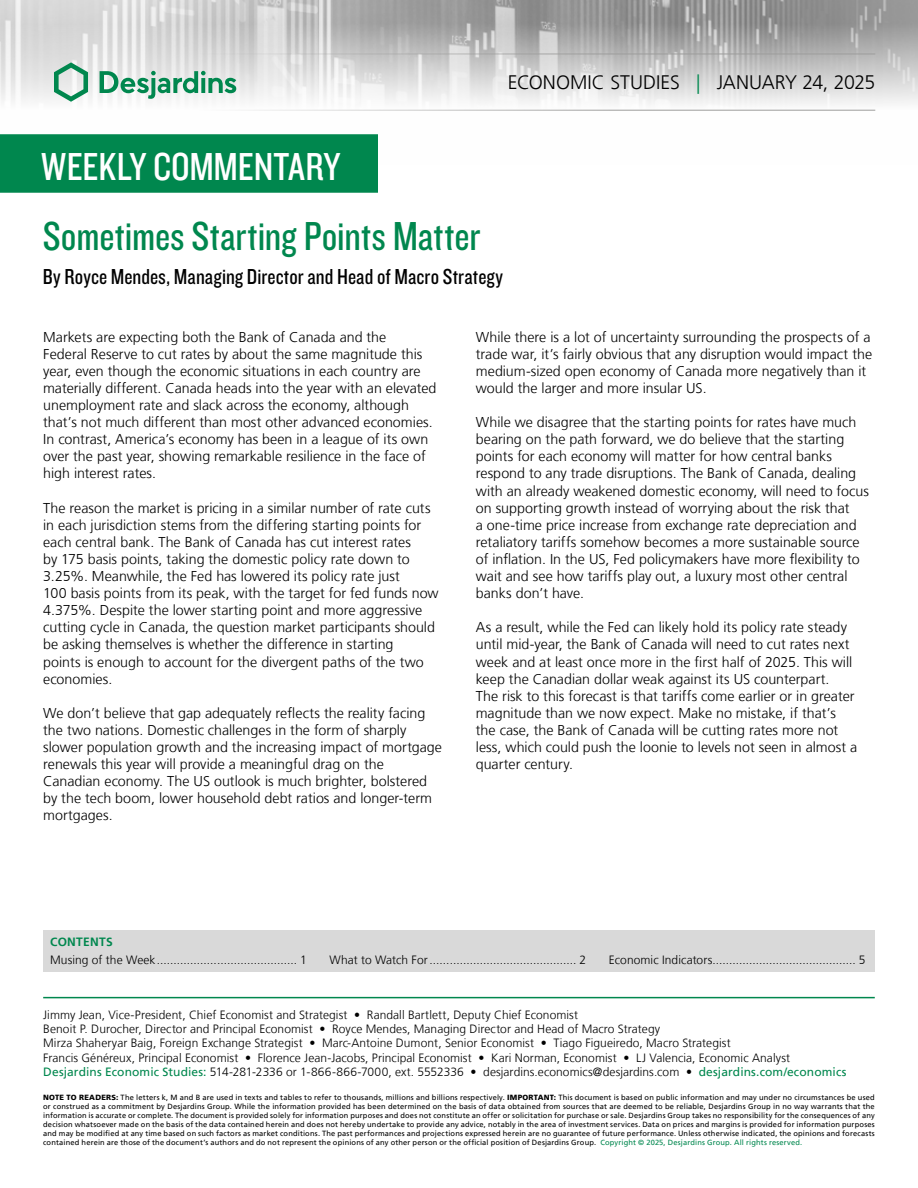
<style>
.page{position:relative;width:918px;height:1188px;background:#fff}
.page>*{position:absolute;margin:0;border:0;box-sizing:border-box;transform-origin:0 0}
.t1{font:42px "Knockout 29 Junior Ltweight";color:#00874e}
.t2{font:40.5px "Knockout 29 Junior Ltweight";color:#fff}
.t3{font:22.5px "Knockout 29 Junior Ltweight";letter-spacing:.005em;color:#000}
.t4{font:300 19.5px "Frutiger LT";color:#000}
.t5{font:300 14.25px/17.1px "Frutiger LT";color:#000}
.t6{font:300 12px/14.4px "Frutiger LT";letter-spacing:.005em;color:#000}
.t7{font:700 12px "Frutiger LT";letter-spacing:.02em;color:#00874e}
.t8{font:7.5px/9px "Frutiger LT";letter-spacing:.02em;color:#000;text-align:justify}
.s1{color:#00874e}
.s2{font-weight:400;color:#00874e}
.s3{font-weight:900}
</style>
<div class="page">
<img style="left:0;top:0;width:918px;height:111px">
<hr style="left:43px;top:54px;width:832px;height:1px;background:#9d9d9c">
<hr style="left:43px;top:110px;width:832px;height:1px;background:#9d9d9c">
<svg style="left:54px;top:62px;width:34px;height:40px"></svg>
<svg style="left:100px;top:71px;width:136px;height:28px"></svg>
<div style="left:0;top:135px;width:377px;height:57px;background:#00874e"></div>
<div style="left:0;top:134px;width:378px;height:59px;border:2px solid #00874e"></div>
<hr style="left:43px;top:997px;width:832px;height:1px;background:#00874e">
<div style="left:43px;top:931px;width:832px;height:41px;background:#d9d9d9"></div>
<h2 class="t2" style="left:41px;top:140px;width:300px">WEEKLY COMMENTARY</h2>
<h3 class="t4" style="left:508px;top:72px;width:369px">ECONOMIC STUDIES <span class="s1">|</span> JANUARY 24, 2025</h3>
<h1 class="t1" style="left:43px;top:209px;width:439px">Sometimes Starting Points Matter</h1>
<h3 class="t3" style="left:43px;top:262px;width:462px">By Royce Mendes, Managing Director and Head of Macro Strategy</h3>
<p class="t5" style="left:43px;top:328px;width:395px">Markets are expecting both the Bank of Canada and the<br>Federal Reserve to cut rates by about the same magnitude this year, even though the economic situations in each country are materially different. Canada heads into the year with an elevated unemployment rate and slack across the economy, although that’s not much different than most other advanced economies.<br>In contrast, America’s economy has been in a league of its own over the past year, showing remarkable resilience in the face of high interest rates.</p>
<p class="t5" style="left:43px;top:499px;width:397px">The reason the market is pricing in a similar number of rate cuts in each jurisdiction stems from the differing starting points for each central bank. The Bank of Canada has cut interest rates<br>by 175 basis points, taking the domestic policy rate down to 3.25%. Meanwhile, the Fed has lowered its policy rate just<br>100 basis points from its peak, with the target for fed funds now 4.375%. Despite the lower starting point and more aggressive cutting cycle in Canada, the question market participants should be asking themselves is whether the difference in starting<br>points is enough to account for the divergent paths of the two economies.</p>
<p class="t5" style="left:43px;top:705px;width:400px">We don’t believe that gap adequately reflects the reality facing the two nations. Domestic challenges in the form of sharply slower population growth and the increasing impact of mortgage renewals this year will provide a meaningful drag on the Canadian economy. The US outlook is much brighter, bolstered by the tech boom, lower household debt ratios and longer-term mortgages.</p>
<p class="t5" style="left:476px;top:328px;width:398px">While there is a lot of uncertainty surrounding the prospects of a trade war, it’s fairly obvious that any disruption would impact the medium-sized open economy of Canada more negatively than it would the larger and more insular US.</p>
<p class="t5" style="left:476px;top:414px;width:395px">While we disagree that the starting points for rates have much bearing on the path forward, we do believe that the starting points for each economy will matter for how central banks respond to any trade disruptions. The Bank of Canada, dealing with an already weakened domestic economy, will need to focus on supporting growth instead of worrying about the risk that<br>a one-time price increase from exchange rate depreciation and retaliatory tariffs somehow becomes a more sustainable source of inflation. In the US, Fed policymakers have more flexibility to wait and see how tariffs play out, a luxury most other central banks don’t have.</p>
<p class="t5" style="left:476px;top:619px;width:383px">As a result, while the Fed can likely hold its policy rate steady until mid-year, the Bank of Canada will need to cut rates next week and at least once more in the first half of 2025. This will keep the Canadian dollar weak against its US counterpart.<br>The risk to this forecast is that tariffs come earlier or in greater magnitude than we now expect. Make no mistake, if that’s the case, the Bank of Canada will be cutting rates more not less, which could push the loonie to levels not seen in almost a quarter century.</p>
<p class="t7" style="left:50px;top:935px;width:64px">CONTENTS</p>
<p class="t6" style="left:50px;top:952px;width:258px">Musing of the Week.......................................... 1</p>
<p class="t6" style="left:330px;top:952px;width:258px">What to Watch For............................................ 2</p>
<p class="t6" style="left:609px;top:952px;width:258px">Economic Indicators........................................... 5</p>
<p class="t6" style="left:43px;top:1007px;width:805px">Jimmy Jean, Vice-President, Chief Economist and Strategist • Randall Bartlett, Deputy Chief Economist<br>Benoit P. Durocher, Director and Principal Economist • Royce Mendes, Managing Director and Head of Macro Strategy<br>Mirza Shaheryar Baig, Foreign Exchange Strategist • Marc-Antoine Dumont, Senior Economist • Tiago Figueiredo, Macro Strategist<br>Francis Généreux, Principal Economist • Florence Jean-Jacobs, Principal Economist • Kari Norman, Economist • LJ Valencia, Economic Analyst <span class="s2">Desjardins Economic Studies:</span> 514-281‑2336 or 1-866-866‑7000, ext. 5552336 • desjardins.economics@desjardins.com • <span class="s2">desjardins.com/economics</span></p>
<p class="t8" style="left:43px;top:1093px;width:833px"><span class="s3">NOTE TO READERS:</span> The letters k, M and B are used in texts and tables to refer to thousands, millions and billions respectively. <span class="s3">IMPORTANT:</span> This document is based on public information and may under no circumstances be used or construed as a commitment by Desjardins Group. While the information provided has been determined on the basis of data obtained from sources that are deemed to be reliable, Desjardins Group in no way warrants that the information is accurate or complete. The document is provided solely for information purposes and does not constitute an offer or solicitation for purchase or sale. Desjardins Group takes no responsibility for the consequences of any decision whatsoever made on the basis of the data contained herein and does not hereby undertake to provide any advice, notably in the area of investment services. Data on prices and margins is provided for information purposes and may be modified at any time based on such factors as market conditions. The past performances and projections expressed herein are no guarantee of future performance. Unless otherwise indicated, the opinions and forecasts contained herein are those of the document’s authors and do not represent the opinions of any other person or the official position of Desjardins Group. <span class="s1">Copyright © 2025, Desjardins Group. All rights reserved.</span></p>
</div>
